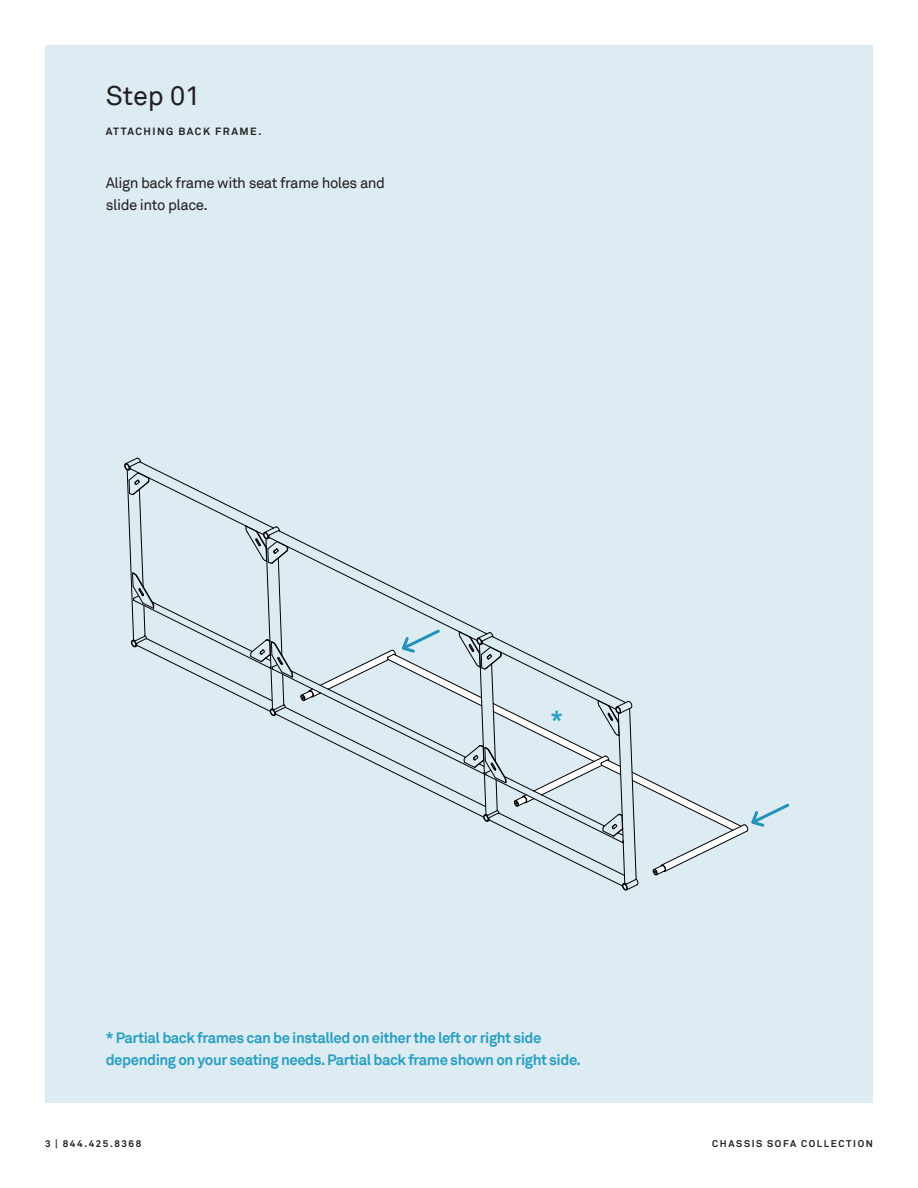
<style>
.page{position:relative;width:918px;height:1188px;background:#fff}
.page>*{position:absolute;margin:0;border:0;box-sizing:border-box;transform-origin:0 0}
.Step_Headline{font:27px "Akkurat";color:#231f20}
.Body_Copy{font:700 24px "Akkurat";color:#299fc0}
.Body_Copy-2{font:700 15px/22.5px "Akkurat";letter-spacing:-.03em;color:#299fc0}
.Description_Body{font:15px/22.5px "Akkurat";letter-spacing:-.03em;color:#231f20}
.Step_Subhead___Tagli{font:700 10.5px "Akkurat";letter-spacing:.14em;color:#231f20}
.t1{font:700 9.75px "Akkurat";letter-spacing:.16em;color:#231f20}
</style>
<div class="page">
<div style="left:45px;top:45px;width:828px;height:1057px;background:#ddebf2"></div>
<svg style="left:124px;top:458px;width:666px;height:433px"></svg>
<p class="Step_Headline" style="left:106px;top:80px;width:96px">Step 01</p>
<p class="Step_Subhead___Tagli" style="left:106px;top:125px;width:157px">ATTACHING BACK FRAME.</p>
<p class="Description_Body" style="left:106px;top:171px;width:281px">Align back frame with seat frame holes and slide into place.</p>
<p class="Body_Copy" style="left:550px;top:704px;width:14px">*</p>
<p class="Body_Copy-2" style="left:106px;top:1026px;width:477px">* Partial back frames can be installed on either the left or right side depending on your seating needs. Partial back frame shown on right side.</p>
<p class="t1" style="left:45px;top:1138px;width:98px">3 | 844.425.8368</p>
<p class="t1" style="left:712px;top:1138px;width:162px">CHASSIS SOFA COLLECTION</p>
</div>
